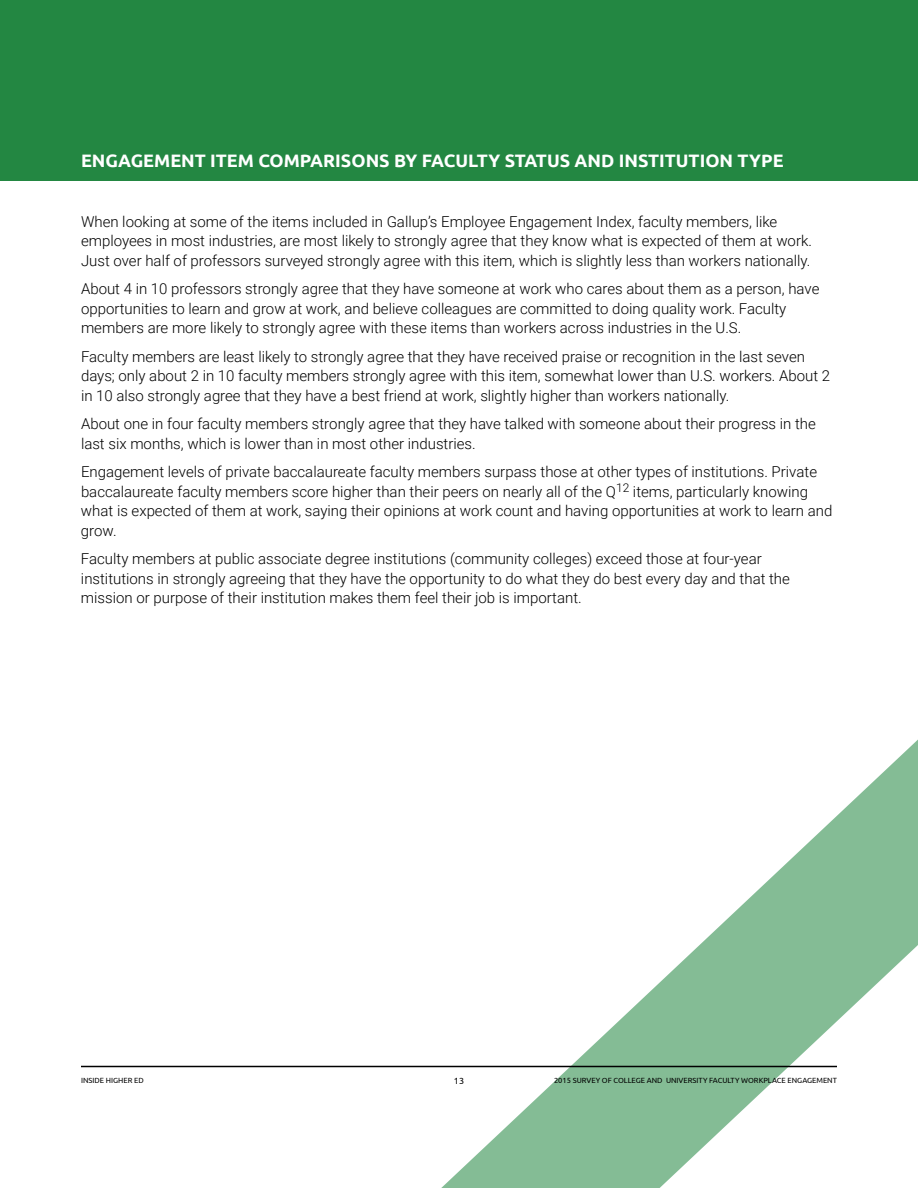
<style>
.page{position:relative;width:918px;height:1188px;background:#fff}
.page>*{position:absolute;margin:0;border:0;box-sizing:border-box;transform-origin:0 0}
.t1{font:700 18px "Ubuntu";color:#fff}
.t2{font:300 15px/19.5px "Roboto";color:#000}
.t3{font:9px "Ubuntu";color:#000}
.t4{font:7.5px "Ubuntu";color:#000}
</style>
<div class="page">
<svg style="left:422px;top:739px;width:496px;height:449px"></svg>
<div style="left:0;top:0;width:918px;height:181px;background:#238742"></div>
<hr style="left:81px;top:1066px;width:756px;height:1px;background:#000">
<p class="t1" style="left:81px;top:150px;width:704px">ENGAGEMENT ITEM COMPARISONS BY FACULTY STATUS AND INSTITUTION TYPE</p>
<p class="t2" style="left:81px;top:211px;width:733px">When looking at some of the items included in Gallup’s Employee Engagement Index, faculty members, like employees in most industries, are most likely to strongly agree that they know what is expected of them at work.<br>Just over half of professors surveyed strongly agree with this item, which is slightly less than workers nationally.</p>
<p class="t2" style="left:81px;top:279px;width:740px">About 4 in 10 professors strongly agree that they have someone at work who cares about them as a person, have opportunities to learn and grow at work, and believe colleagues are committed to doing quality work. Faculty members are more likely to strongly agree with these items than workers across industries in the U.S.</p>
<p class="t2" style="left:81px;top:346px;width:751px">Faculty members are least likely to strongly agree that they have received praise or recognition in the last seven days; only about 2 in 10 faculty members strongly agree with this item, somewhat lower than U.S. workers. About 2 in 10 also strongly agree that they have a best friend at work, slightly higher than workers nationally.</p>
<p class="t2" style="left:81px;top:414px;width:736px">About one in four faculty members strongly agree that they have talked with someone about their progress in the last six months, which is lower than in most other industries.</p>
<p class="t2" style="left:81px;top:462px;width:753px">Engagement levels of private baccalaureate faculty members surpass those at other types of institutions. Private baccalaureate faculty members score higher than their peers on nearly all of the Q<sup>12</sup> items, particularly knowing what is expected of them at work, saying their opinions at work count and having opportunities at work to learn and grow.</p>
<p class="t2" style="left:81px;top:549px;width:710px">Faculty members at public associate degree institutions (community colleges) exceed those at four-year institutions in strongly agreeing that they have the opportunity to do what they do best every day and that the mission or purpose of their institution makes them feel their job is important.</p>
<p class="t4" style="left:81px;top:1076px;width:64px">INSIDE HIGHER ED</p>
<p class="t3" style="left:454px;top:1076px;width:12px">13</p>
<p class="t4" style="left:554px;top:1076px;width:284px">2015 SURVEY OF COLLEGE AND UNIVERSITY FACULTY WORKPLACE ENGAGEMENT</p>
</div>
